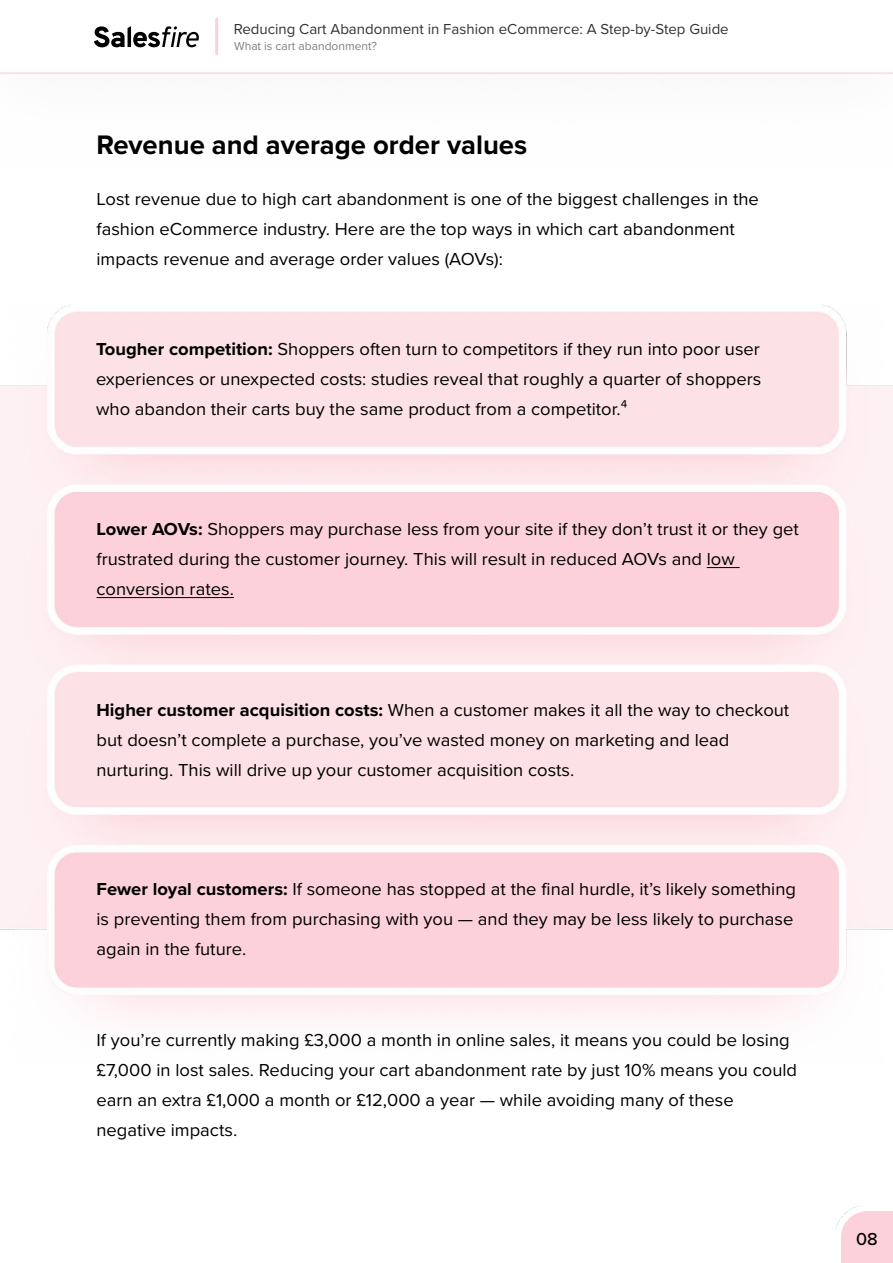
<style>
.page{position:relative;width:893px;height:1263px;background:#fff}
.page>*{position:absolute;margin:0;border:0;box-sizing:border-box;transform-origin:0 0}
.t1{font:700 27.75px "Proxima Nova";color:#000}
.t2{font:18px/30px "Proxima Nova";color:#000}
.t3{font:500 18px "Proxima Nova";color:#000}
.t4{font:15px "Proxima Nova";color:#333232}
.t5{font:12px "Proxima Nova";color:#7f7f7f}
.s1{font-weight:700}
</style>
<div class="page">
<img style="left:0;top:30px;width:893px;height:44px">
<div style="left:215px;top:17px;width:3px;height:38px;border:2px solid #fcd1da"></div>
<img style="left:836px;top:1206px;width:57px;height:57px">
<hr style="left:707px;top:567px;width:33px;height:1px;background:#000">
<hr style="left:97px;top:597px;width:137px;height:1px;background:#000">
<svg style="left:95px;top:26px;width:104px;height:21px"></svg>
<p class="t4" style="left:234px;top:18px;width:497px">Reducing Cart Abandonment in Fashion eCommerce: A Step-by-Step Guide</p>
<p class="t5" style="left:234px;top:37px;width:145px">What is cart abandonment?</p>
<h1 class="t1" style="left:97px;top:124px;width:432px">Revenue and average order values</h1>
<p class="t2" style="left:97px;top:183px;width:664px">Lost revenue due to high cart abandonment is one of the biggest challenges in the fashion eCommerce industry. Here are the top ways in which cart abandonment impacts revenue and average order values (AOVs):</p>
<p class="t2" style="left:96px;top:333px;width:667px;text-align:justify"><span class="s1">Tougher competition:</span> Shoppers often turn to competitors if they run into poor user experiences or unexpected costs: studies reveal that roughly a quarter of shoppers who abandon their carts buy the same product from a competitor.⁴</p>
<p class="t2" style="left:97px;top:513px;width:704px"><span class="s1">Lower AOVs:</span> Shoppers may purchase less from your site if they don’t trust it or they get frustrated during the customer journey. This will result in reduced AOVs and low conversion rates.</p>
<p class="t2" style="left:97px;top:694px;width:694px"><span class="s1">Higher customer acquisition costs:</span> When a customer makes it all the way to checkout but doesn’t complete a purchase, you’ve wasted money on marketing and lead nurturing. This will drive up your customer acquisition costs.</p>
<p class="t2" style="left:97px;top:873px;width:701px"><span class="s1">Fewer loyal customers:</span> If someone has stopped at the final hurdle, it’s likely something is preventing them from purchasing with you — and they may be less likely to purchase again in the future.</p>
<p class="t2" style="left:97px;top:1024px;width:702px">If you’re currently making £3,000 a month in online sales, it means you could be losing £7,000 in lost sales. Reducing your cart abandonment rate by just 10% means you could earn an extra £1,000 a month or £12,000 a year — while avoiding many of these negative impacts.</p>
<p class="t3" style="left:856px;top:1226px;width:23px">08</p>
</div>
